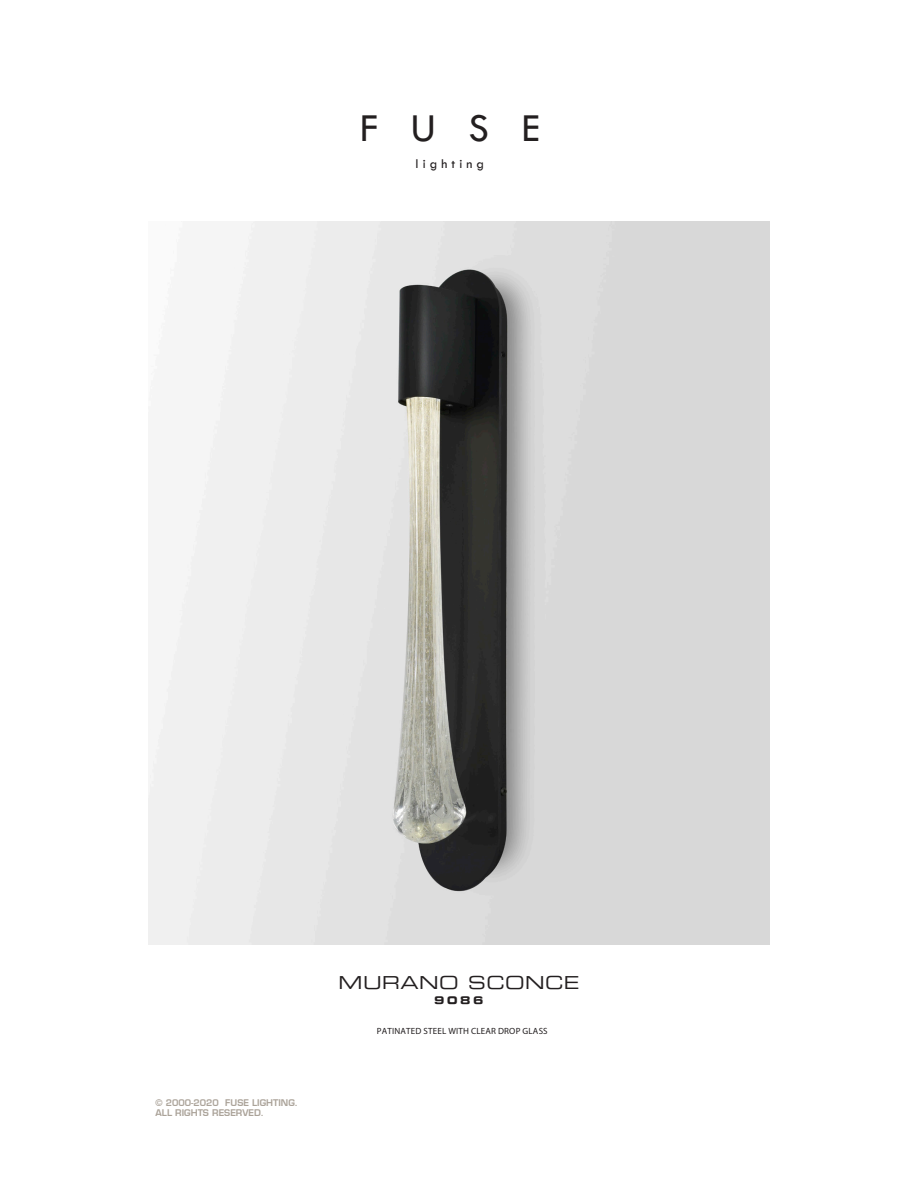
<style>
.page{position:relative;width:918px;height:1188px;background:#fff}
.page>*{position:absolute;margin:0;border:0;box-sizing:border-box;transform-origin:0 0}
.t1{font:41.1px "Tw Cen";color:#231f20}
.Product{font:18px "Eurostile LT Extended Two";letter-spacing:.025em;color:#231f20}
.t2{font:13.65px "Tw Cen";letter-spacing:.3em;color:#231f20}
.Number{font:10.5px "Eurostile LT Bold Extended Two";color:#231f20}
.t3{font:600 9px/10.8px "Eurostile LT";color:#aba399}
.Front_Caption{font:9px "Myriad Pro";letter-spacing:.02em;color:#231f20}
</style>
<div class="page">
<img style="left:148px;top:221px;width:622px;height:723px">
<h1 class="t1" style="left:360px;top:103px;width:181px">FUSE</h1>
<h3 class="t2" style="left:416px;top:155px;width:70px">lighting</h3>
<p class="t3" style="left:156px;top:1097px;width:144px">© 2000-2020 FUSE LIGHTING.<br>ALL RIGHTS RESERVED.</p>
<p class="Product" style="left:339px;top:970px;width:242px">MURANO SCONCE</p>
<p class="Number" style="left:434px;top:992px;width:51px">9086</p>
<p class="Front_Caption" style="left:377px;top:1026px;width:172px">PATINATED STEEL WITH CLEAR DROP GLASS</p>
</div>
